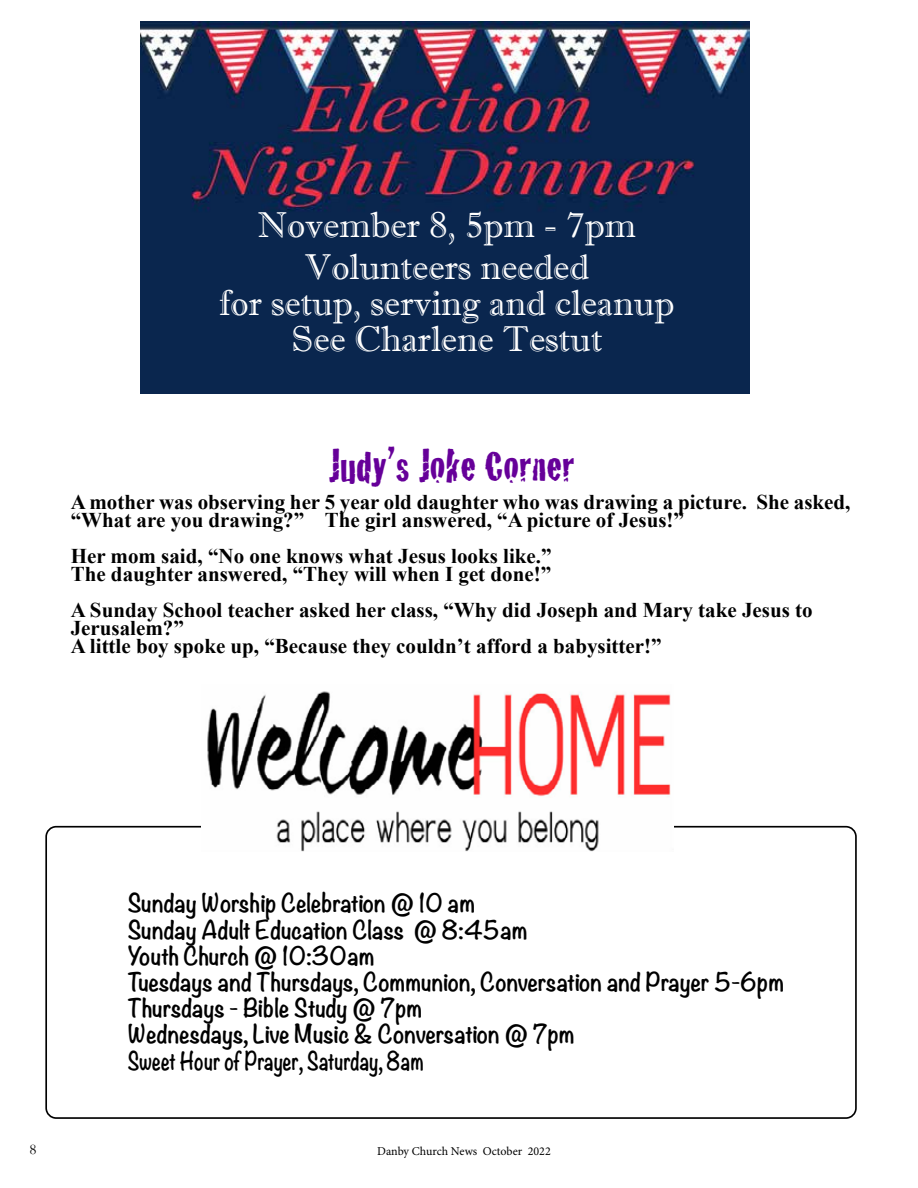
<style>
.page{position:relative;width:918px;height:1188px;background:#fff}
.page>*{position:absolute;margin:0;border:0;box-sizing:border-box;transform-origin:0 0}
.t1{font:45px "Cracked";color:#609}
.t2{font:36px/42px "Imprint MT Shadow";color:#fff;text-align:center}
.t3{font:700 22.8px/26.2px "Noteworthy";color:#000;scale:.96 1}
.t4{font:700 21px/18px "Times New Roman";color:#000}
.t5{font:15px "Garamond";color:#000}
.t6{font:12px "Minion Pro";color:#000}
</style>
<div class="page">
<div style="left:45px;top:826px;width:812px;height:293px;border:2px solid #000;border-radius:10px"></div>
<img style="left:201px;top:691px;width:473px;height:161px">
<img style="left:140px;top:22px;width:609px;height:371px">
<h2 class="t2" style="left:258px;top:204px;width:379px">November 8, 5pm - 7pm<br>Volunteers needed</h2>
<h2 class="t2" style="left:220px;top:285px;width:456px;line-height:36px">for setup, serving and cleanup<br>See Charlene Testut</h2>
<h1 class="t1" style="left:328px;top:431px;width:248px">Judy’s Joke Corner</h1>
<p class="t4" style="left:71px;top:492px;width:781px">A mother was observing her 5 year old daughter who was drawing a picture. She asked, “What are you drawing?” The girl answered, “A picture of Jesus!”</p>
<p class="t4" style="left:71px;top:546px;width:482px">Her mom said, “No one knows what Jesus looks like.”<br>The daughter answered, “They will when I get done!”</p>
<p class="t4" style="left:71px;top:600px;width:743px">A Sunday School teacher asked her class, “Why did Joseph and Mary take Jesus to<br>Jerusalem?”<br>A little boy spoke up, “Because they couldn’t afford a babysitter!”</p>
<p class="t3" style="left:128px;top:890px;width:685px">Sunday Worship Celebration @ 10 am<br>Sunday Adult Education Class @ 8:45am<br>Youth Church @ 10:30am<br>Tuesdays and Thursdays, Communion, Conversation and Prayer 5-6pm Thursdays - Bible Study @ 7pm<br>Wednesdays, Live Music &amp; Conversation @ 7pm<br>Sweet Hour of Prayer, Saturday, 8am</p>
<p class="t5" style="left:30px;top:1140px;width:9px">8</p>
<p class="t6" style="left:377px;top:1143px;width:175px">Danby Church News October 2022</p>
</div>
